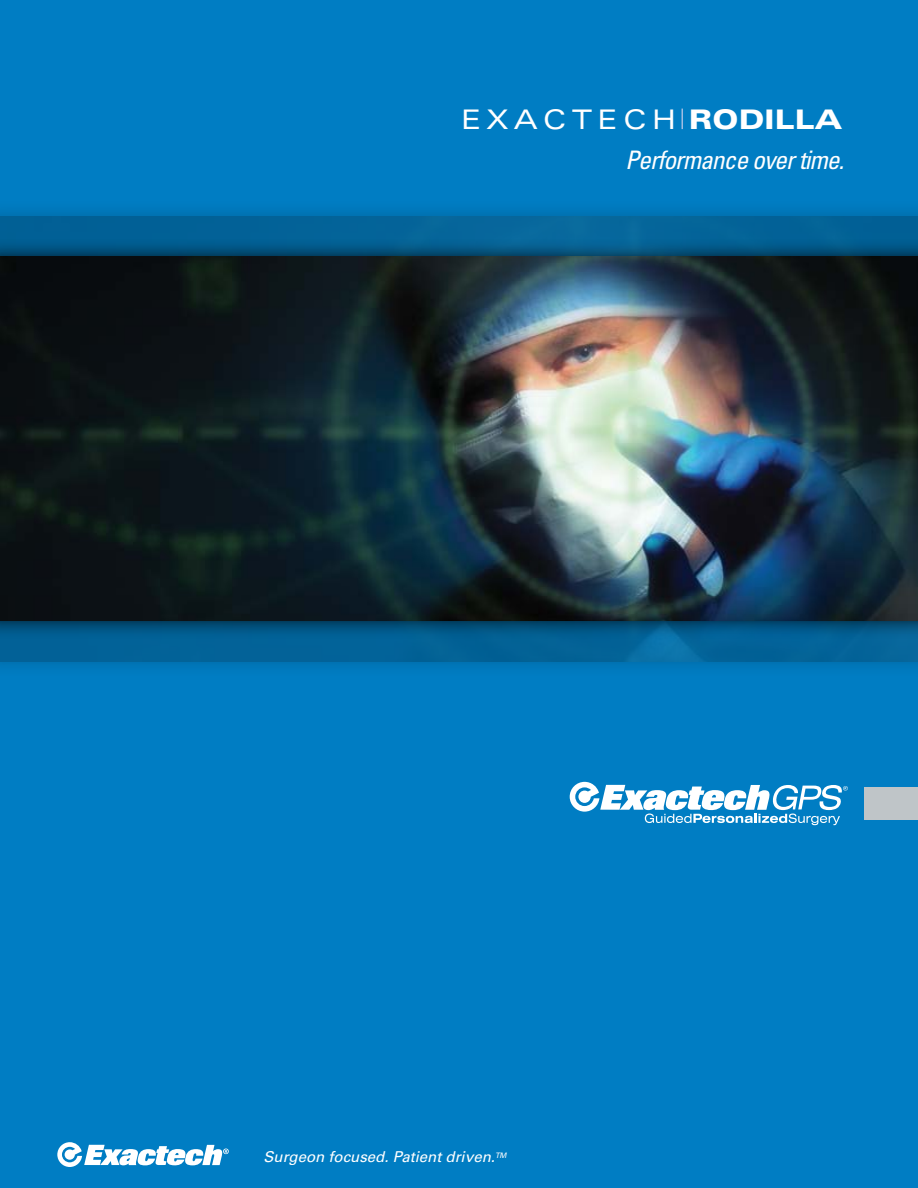
<style>
.page{position:relative;width:918px;height:1188px;background:#007dc3}
.page>*{position:absolute;margin:0;border:0;box-sizing:border-box;transform-origin:0 0}
.t1{font:expanded 27px "Univers LT Std";letter-spacing:.2em;color:#fff}
.t2{font:italic condensed 25.5px "Univers LT Std";letter-spacing:-.04em;color:#fff}
.t3{font:italic 15px "Univers LT Std";color:#fff}
.s1{font-weight:900}
</style>
<div class="page">
<div style="left:0;top:197px;width:918px;height:482px;background:#0079bd"></div>
<div style="left:0;top:216px;width:918px;height:446px;background:#026298"></div>
<div style="left:0;top:238px;width:918px;height:400px;background:#000;opacity:.75"></div>
<img style="left:0;top:256px;width:918px;height:365px">
<div style="left:865px;top:787px;width:53px;height:33px;background:#bfc5c8"></div>
<svg style="left:570px;top:782px;width:278px;height:43px"></svg>
<hr style="left:681px;top:109px;width:2px;height:20px;background:#a0bde3">
<svg style="left:57px;top:1142px;width:172px;height:25px"></svg>
<h1 class="t1" style="left:461px;top:104px;width:383px">EXACTECH <span class="s1">RODILLA</span></h1>
<h2 class="t2" style="left:625px;top:144px;width:221px">Performance over time.</h2>
<p class="t3" style="left:264px;top:1148px;width:245px">Surgeon focused. Patient driven.<sup>TM</sup></p>
</div>
